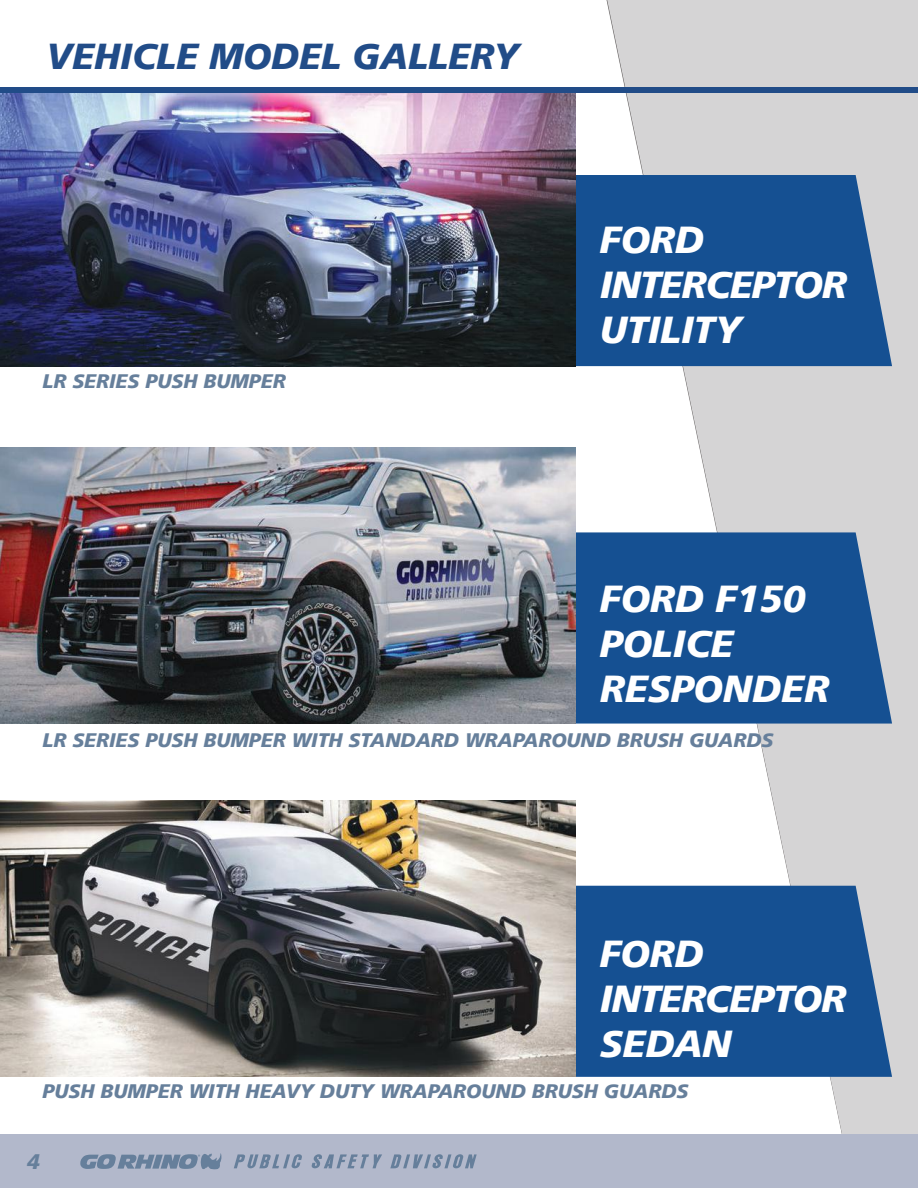
<style>
.page{position:relative;width:918px;height:1188px;background:#fff}
.page>*{position:absolute;margin:0;border:0;box-sizing:border-box;transform-origin:0 0}
.t1{font:italic 900 37.5px/45px "Frutiger";color:#fff}
.t2{font:italic 900 37.5px/45px "Frutiger";letter-spacing:-.025em;color:#fff}
.t3{font:italic 900 37.5px/45px "Frutiger";letter-spacing:-.02em;color:#fff}
.t4{font:italic 900 36px "Frutiger";color:#214c88}
.t5{font:italic 900 21px "Frutiger";color:#667f9b}
.t6{font:italic 900 19.5px "Frutiger";color:#667f9b}
</style>
<div class="page">
<svg style="left:607px;top:0;width:311px;height:1135px;fill:#d5d4d5"></svg>
<div style="left:575px;top:175px;width:317px;height:191px;background:#155092"></div>
<svg style="left:575px;top:532px;width:317px;height:192px;background:#215896"></svg>
<div style="left:575px;top:886px;width:317px;height:191px;background:#155092"></div>
<img style="left:0;top:447px;width:575px;height:277px">
<img style="left:0;top:800px;width:575px;height:277px">
<img style="left:0;top:92px;width:575px;height:274px">
<div style="left:0;top:87px;width:918px;height:5px;background:#214c88"></div>
<div style="left:0;top:1135px;width:918px;height:53px;background:#b2b8cb"></div>
<svg style="left:234px;top:1154px;width:68px;height:14px"></svg>
<svg style="left:312px;top:1154px;width:70px;height:14px"></svg>
<svg style="left:390px;top:1154px;width:87px;height:14px"></svg>
<svg style="left:80px;top:1153px;width:142px;height:16px"></svg>
<h2 class="t4" style="left:46px;top:35px;width:475px">VEHICLE MODEL GALLERY</h2>
<p class="t6" style="left:43px;top:370px;width:245px">LR SERIES PUSH BUMPER</p>
<h1 class="t2" style="left:600px;top:217px;width:248px">FORD<br>INTERCEPTOR<br>UTILITY</h1>
<h1 class="t1" style="left:600px;top:576px;width:231px">FORD F150<br>POLICE<br>RESPONDER</h1>
<p class="t6" style="left:43px;top:728px;width:733px">LR SERIES PUSH BUMPER WITH STANDARD WRAPAROUND BRUSH GUARDS</p>
<h1 class="t3" style="left:600px;top:931px;width:248px">FORD<br>INTERCEPTOR<br>SEDAN</h1>
<p class="t6" style="left:43px;top:1080px;width:647px">PUSH BUMPER WITH HEAVY DUTY WRAPAROUND BRUSH GUARDS</p>
<p class="t5" style="left:27px;top:1149px;width:14px">4</p>
</div>
